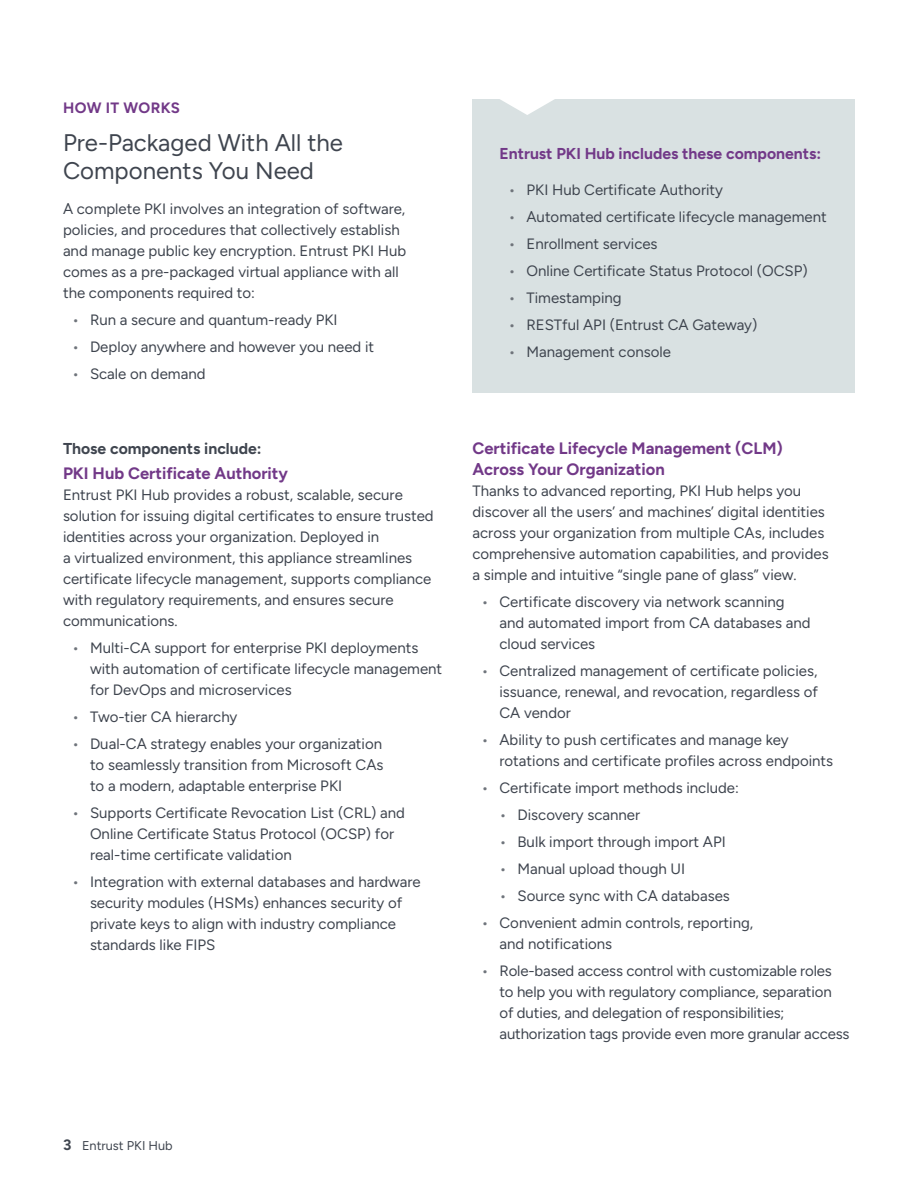
<style>
.page{position:relative;width:918px;height:1188px;background:#fff}
.page>*{position:absolute;margin:0;border:0;box-sizing:border-box;transform-origin:0 0}
.t1{font:24px/28.5px "Figtree";color:#3f454f}
.t2{font:700 16.5px/21px "Figtree";color:#723988}
.t3{font:700 15.75px "Figtree";color:#723988}
.t4{font:700 15.75px "Figtree";color:#3f454f}
.t5{font:15px/21px "Figtree";color:#3f454f}
.t6{font:700 15px "Figtree";letter-spacing:.025em;color:#723988}
.t7{font:12.75px "Figtree";color:#3f454f}
.s1{color:#6f747b}
.s2{font-weight:700;font-size:15px}
</style>
<div class="page">
<div style="left:472px;top:99px;width:383px;height:294px;background:#d9e1e2"></div>
<svg style="left:500px;top:99px;width:55px;height:16px"></svg>
<p class="t6" style="left:63px;top:99px;width:119px">HOW IT WORKS</p>
<h1 class="t1" style="left:63px;top:128px;width:282px">Pre-Packaged With All the<br>Components You Need</h1>
<p class="t5" style="left:63px;top:198px;width:345px">A complete PKI involves an integration of software, policies, and procedures that collectively establish and manage public key encryption. Entrust PKI Hub comes as a pre-packaged virtual appliance with all the components required to:</p>
<p class="t5" style="left:72px;top:309px;width:267px"><span class="s1">•</span> Run a secure and quantum-ready PKI</p>
<p class="t5" style="left:72px;top:336px;width:304px"><span class="s1">•</span> Deploy anywhere and however you need it</p>
<p class="t5" style="left:72px;top:363px;width:135px"><span class="s1">•</span> Scale on demand</p>
<p class="t4" style="left:63px;top:439px;width:200px">Those components include:</p>
<p class="t2" style="left:63px;top:463px;width:227px">PKI Hub Certificate Authority</p>
<p class="t5" style="left:63px;top:484px;width:372px">Entrust PKI Hub provides a robust, scalable, secure solution for issuing digital certificates to ensure trusted identities across your organization. Deployed in<br>a virtualized environment, this appliance streamlines certificate lifecycle management, supports compliance with regulatory requirements, and ensures secure communications.</p>
<p class="t5" style="left:90px;top:637px;width:354px;text-indent:-18px"><span class="s1">•</span> Multi-CA support for enterprise PKI deployments with automation of certificate lifecycle management for DevOps and microservices</p>
<p class="t5" style="left:72px;top:706px;width:167px"><span class="s1">•</span> Two-tier CA hierarchy</p>
<p class="t5" style="left:90px;top:733px;width:295px;text-align:justify;text-indent:-18px"><span class="s1">•</span> Dual-CA strategy enables your organization to seamlessly transition from Microsoft CAs to a modern, adaptable enterprise PKI</p>
<p class="t5" style="left:90px;top:802px;width:317px;text-indent:-18px"><span class="s1">•</span> Supports Certificate Revocation List (CRL) and<br>Online Certificate Status Protocol (OCSP) for real-time certificate validation</p>
<p class="t5" style="left:90px;top:871px;width:332px;text-indent:-18px"><span class="s1">•</span> Integration with external databases and hardware security modules (HSMs) enhances security of private keys to align with industry compliance standards like FIPS</p>
<p class="t3" style="left:500px;top:144px;width:323px">Entrust PKI Hub includes these components:</p>
<p class="t5" style="left:508px;top:179px;width:216px"><span class="s1">•</span> PKI Hub Certificate Authority</p>
<p class="t5" style="left:508px;top:206px;width:320px"><span class="s1">•</span> Automated certificate lifecycle management</p>
<p class="t5" style="left:508px;top:233px;width:151px"><span class="s1">•</span> Enrollment services</p>
<p class="t5" style="left:508px;top:260px;width:301px"><span class="s1">•</span> Online Certificate Status Protocol (OCSP)</p>
<p class="t5" style="left:508px;top:287px;width:115px"><span class="s1">•</span> Timestamping</p>
<p class="t5" style="left:508px;top:314px;width:250px"><span class="s1">•</span> RESTful API (Entrust CA Gateway)</p>
<p class="t5" style="left:508px;top:341px;width:164px"><span class="s1">•</span> Management console</p>
<p class="t2" style="left:472px;top:438px;width:312px">Certificate Lifecycle Management (CLM)<br>Across Your Organization</p>
<p class="t5" style="left:472px;top:481px;width:358px">Thanks to advanced reporting, PKI Hub helps you discover all the users’ and machines’ digital identities across your organization from multiple CAs, includes comprehensive automation capabilities, and provides a simple and intuitive “single pane of glass” view.</p>
<p class="t5" style="left:500px;top:592px;width:313px;text-indent:-18px"><span class="s1">•</span> Certificate discovery via network scanning and automated import from CA databases and cloud services</p>
<p class="t5" style="left:500px;top:661px;width:320px;text-align:justify;text-indent:-18px"><span class="s1">•</span> Centralized management of certificate policies, issuance, renewal, and revocation, regardless of CA vendor</p>
<p class="t5" style="left:500px;top:730px;width:335px;text-indent:-18px"><span class="s1">•</span> Ability to push certificates and manage key rotations and certificate profiles across endpoints</p>
<p class="t5" style="left:482px;top:778px;width:259px"><span class="s1">•</span> Certificate import methods include:</p>
<p class="t5" style="left:500px;top:805px;width:142px"><span class="s1">•</span> Discovery scanner</p>
<p class="t5" style="left:500px;top:832px;width:228px"><span class="s1">•</span> Bulk import through import API</p>
<p class="t5" style="left:500px;top:859px;width:187px"><span class="s1">•</span> Manual upload though UI</p>
<p class="t5" style="left:500px;top:886px;width:232px"><span class="s1">•</span> Source sync with CA databases</p>
<p class="t5" style="left:500px;top:913px;width:255px;text-indent:-18px"><span class="s1">•</span> Convenient admin controls, reporting, and notifications</p>
<p class="t5" style="left:500px;top:961px;width:352px;text-indent:-18px"><span class="s1">•</span> Role-based access control with customizable roles to help you with regulatory compliance, separation<br>of duties, and delegation of responsibilities; authorization tags provide even more granular access</p>
<p class="t7" style="left:63px;top:1138px;width:111px"><span class="s2">3</span> Entrust PKI Hub</p>
</div>
